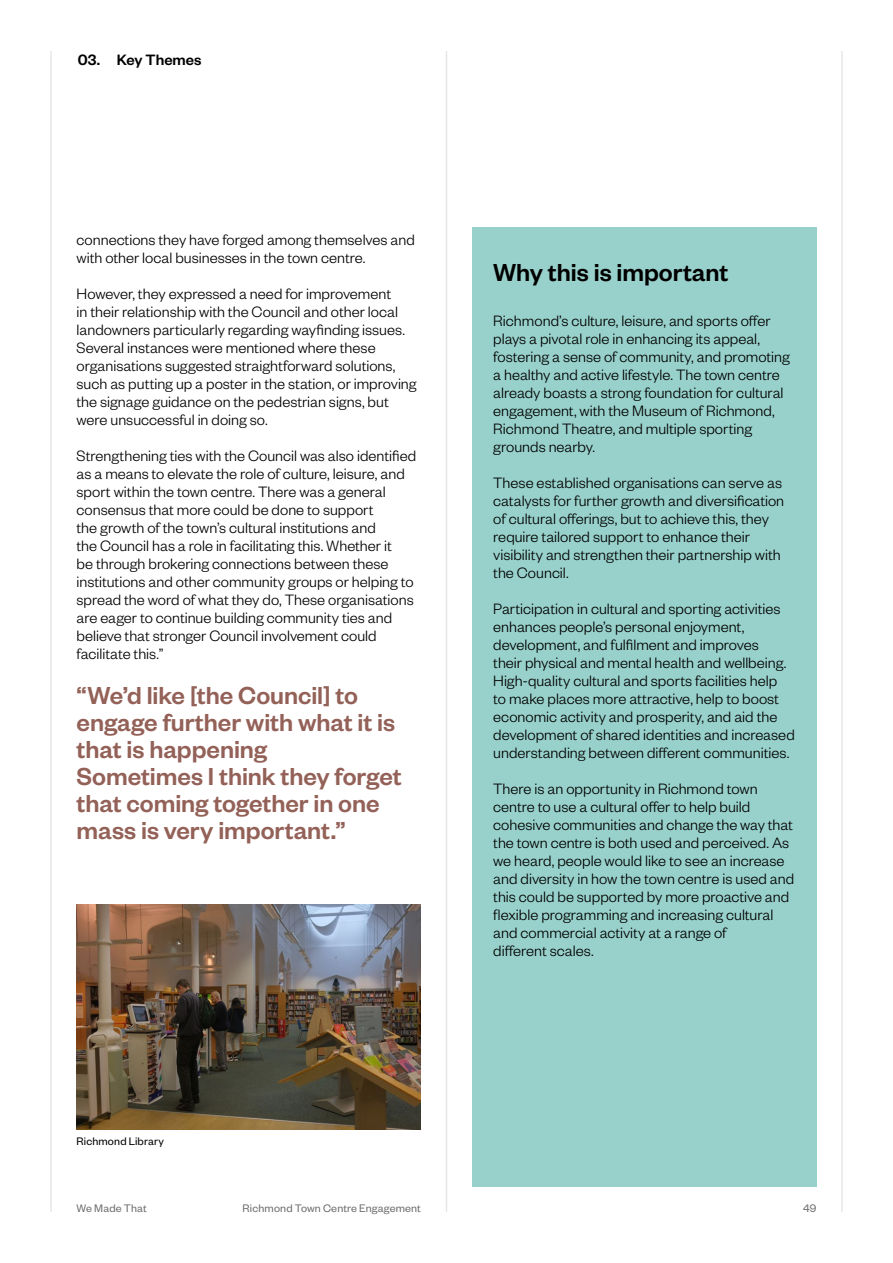
<style>
.page{position:relative;width:893px;height:1263px;background:#fff}
.page>*{position:absolute;margin:0;border:0;box-sizing:border-box;transform-origin:0 0}
.t1{font:500 27px/27px "Founders Grotesk";color:#936157}
.t2{font:500 27px "Founders Grotesk";color:#000}
.t3{font:300 16.5px/18px "Founders Grotesk";color:#000}
.t4{font:500 16.5px "Founders Grotesk";letter-spacing:.005em;color:#000}
.t5{font:12px "Founders Grotesk";letter-spacing:.01em;color:#706f6f}
.t6{font:12px "Founders Grotesk";letter-spacing:.015em;color:#000}
</style>
<div class="page">
<hr style="left:446px;top:51px;width:1px;height:1161px;background:#000">
<hr style="left:50px;top:51px;width:2px;height:1161px;background:#000">
<hr style="left:841px;top:51px;width:2px;height:1161px;background:#000">
<div style="left:472px;top:227px;width:344px;height:959px;background:#98d1cb"></div>
<img style="left:77px;top:905px;width:344px;height:225px">
<p class="t4" style="left:78px;top:49px;width:125px">03. Key Themes</p>
<p class="t3" style="left:77px;top:230px;width:340px">connections they have forged among themselves and with other local businesses in the town centre.</p>
<p class="t3" style="left:77px;top:284px;width:342px">However, they expressed a need for improvement<br>in their relationship with the Council and other local landowners particularly regarding wayfinding issues.<br>Several instances were mentioned where these organisations suggested straightforward solutions, such as putting up a poster in the station, or improving the signage guidance on the pedestrian signs, but were unsuccessful in doing so.</p>
<p class="t3" style="left:77px;top:446px;width:341px">Strengthening ties with the Council was also identified as a means to elevate the role of culture, leisure, and sport within the town centre. There was a general consensus that more could be done to support<br>the growth of the town’s cultural institutions and<br>the Council has a role in facilitating this. Whether it<br>be through brokering connections between these institutions and other community groups or helping to spread the word of what they do, These organisations are eager to continue building community ties and believe that stronger Council involvement could facilitate this.”</p>
<h1 class="t1" style="left:77px;top:681px;width:327px">“We’d like [the Council] to engage further with what it is that is happening<br>Sometimes I think they forget that coming together in one mass is very important.”</h1>
<p class="t6" style="left:77px;top:1134px;width:89px">Richmond Library</p>
<h1 class="t2" style="left:493px;top:256px;width:237px">Why this is important</h1>
<p class="t3" style="left:493px;top:311px;width:298px">Richmond’s culture, leisure, and sports offer plays a pivotal role in enhancing its appeal, fostering a sense of community, and promoting a healthy and active lifestyle. The town centre already boasts a strong foundation for cultural engagement, with the Museum of Richmond, Richmond Theatre, and multiple sporting grounds nearby.</p>
<p class="t3" style="left:493px;top:473px;width:292px">These established organisations can serve as catalysts for further growth and diversification of cultural offerings, but to achieve this, they require tailored support to enhance their visibility and strengthen their partnership with the Council.</p>
<p class="t3" style="left:493px;top:599px;width:303px">Participation in cultural and sporting activities enhances people’s personal enjoyment, development, and fulfilment and improves<br>their physical and mental health and wellbeing.<br>High-quality cultural and sports facilities help<br>to make places more attractive, help to boost economic activity and prosperity, and aid the development of shared identities and increased understanding between different communities.</p>
<p class="t3" style="left:493px;top:779px;width:302px">There is an opportunity in Richmond town centre to use a cultural offer to help build cohesive communities and change the way that the town centre is both used and perceived. As we heard, people would like to see an increase and diversity in how the town centre is used and this could be supported by more proactive and flexible programming and increasing cultural and commercial activity at a range of<br>different scales.</p>
<p class="t5" style="left:77px;top:1201px;width:72px">We Made That</p>
<p class="t5" style="left:243px;top:1201px;width:180px">Richmond Town Centre Engagement</p>
<p class="t5" style="left:803px;top:1201px;width:15px">49</p>
</div>
